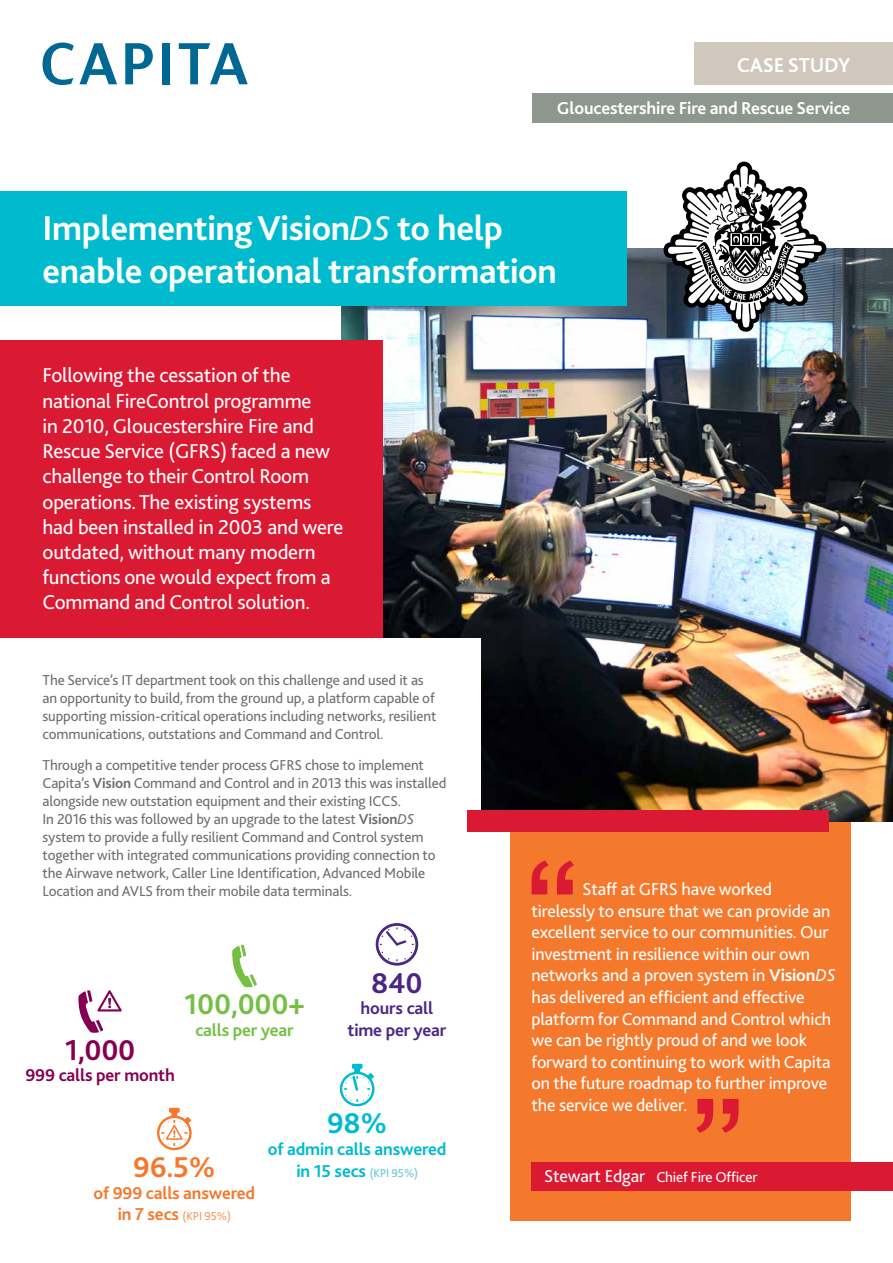
<style>
.page{position:relative;width:893px;height:1263px;background:#fff}
.page>*{position:absolute;margin:0;border:0;box-sizing:border-box;transform-origin:0 0}
.t1{font:700 36px/43.2px "Bliss 2";letter-spacing:-.01em;color:#fff}
.t2{font:700 30px "Bliss 2";letter-spacing:-.01em;color:#75c044}
.t3{font:700 30px "Bliss 2";color:#860052}
.t4{font:700 30px "Bliss 2";color:#f4792d}
.t5{font:700 30px "Bliss 2";color:#00bbce}
.t6{font:700 30px "Bliss 2";color:#4a2783}
.t7{font:21px/25.2px "Bliss 2";letter-spacing:-.01em;color:#fff}
.t8{font:700 21px "Bliss 2";letter-spacing:-.01em;color:#fff}
.t9{font:18px/21.6px "Bliss 2";letter-spacing:-.01em;color:#fff}
.t10{font:700 18px "Bliss 2";letter-spacing:-.01em;color:#00bbce}
.t11{font:700 18px "Bliss 2";letter-spacing:-.01em;color:#fff}
.t12{font:700 18px/21.6px "Bliss 2";letter-spacing:-.01em;color:#4a2783;text-align:center}
.t13{font:700 18px "Bliss 2";letter-spacing:-.01em;color:#f4792d}
.t14{font:700 18px "Bliss 2";letter-spacing:-.01em;color:#860052}
.t15{font:700 18px "Bliss 2";letter-spacing:-.01em;color:#75c044}
.t16{font:15px/18px "Bliss 2";letter-spacing:-.01em;color:#6c6f73}
.t17{font:15px "Bliss 2";letter-spacing:-.01em;color:#fff}
.t18{font:12px "Bliss 2";color:#f7975c}
.s1{font-weight:400;font-style:italic}
.s2{font-weight:700}
.s3{font-style:italic}
.s4{font-weight:400;font-size:12px;color:#64c9d8}
.s5{font-weight:700;font-size:18px;color:#f4792d}
.s6{font-size:18px}
</style>
<div class="page">
<div style="left:510px;top:821px;width:340px;height:399px;background:#f4792d"></div>
<img style="left:342px;top:249px;width:551px;height:572px">
<div style="left:0;top:340px;width:383px;height:298px;background:#da1a32"></div>
<div style="left:0;top:191px;width:626px;height:115px;background:#00bbce"></div>
<svg style="left:125px;top:43px;width:28px;height:41px"></svg>
<div style="left:162px;top:43px;width:8px;height:41px;background:#006892"></div>
<svg style="left:43px;top:43px;width:74px;height:42px"></svg>
<svg style="left:179px;top:43px;width:69px;height:41px"></svg>
<div style="left:694px;top:43px;width:199px;height:42px;background:#d0c7bd"></div>
<svg style="left:78px;top:990px;width:44px;height:43px"></svg>
<div style="left:352px;top:1064px;width:11px;height:5px;background:#00bbce;border-radius:2px"></div>
<div style="left:354px;top:1067px;width:6px;height:7px;background:#00bbce"></div>
<svg style="left:340px;top:1072px;width:34px;height:34px"></svg>
<div style="left:169px;top:1108px;width:11px;height:5px;background:#f4792d;border-radius:2px"></div>
<div style="left:171px;top:1111px;width:6px;height:7px;background:#f4792d"></div>
<svg style="left:157px;top:1115px;width:35px;height:35px"></svg>
<div style="left:531px;top:1162px;width:362px;height:29px;background:#da1a32"></div>
<svg style="left:531px;top:860px;width:43px;height:34px"></svg>
<svg style="left:696px;top:1099px;width:43px;height:34px"></svg>
<div style="left:0;top:638px;width:480px;height:229px;background:#fff"></div>
<svg style="left:663px;top:161px;width:163px;height:171px"></svg>
<div style="left:468px;top:810px;width:361px;height:22px;background:#da1a32"></div>
<div style="left:532px;top:94px;width:361px;height:29px;background:#8d978e"></div>
<svg style="left:232px;top:945px;width:25px;height:42px"></svg>
<svg style="left:376px;top:923px;width:42px;height:42px"></svg>
<h3 class="t8" style="left:737px;top:52px;width:115px">CASE STUDY</h3>
<p class="t11" style="left:557px;top:97px;width:295px">Gloucestershire Fire and Rescue Service</p>
<h1 class="t1" style="left:43px;top:205px;width:516px">Implementing Vision<span class="s1">DS</span> to help enable operational transformation</h1>
<p class="t7" style="left:43px;top:362px;width:302px">Following the cessation of the national FireControl programme<br>in 2010, Gloucestershire Fire and<br>Rescue Service (GFRS) faced a new challenge to their Control Room operations. The existing systems had been installed in 2003 and were outdated, without many modern functions one would expect from a<br>Command and Control solution.</p>
<p class="t16" style="left:43px;top:671px;width:395px">The Service’s IT department took on this challenge and used it as an opportunity to build, from the ground up, a platform capable of supporting mission-critical operations including networks, resilient communications, outstations and Command and Control.</p>
<p class="t16" style="left:43px;top:756px;width:405px">Through a competitive tender process GFRS chose to implement Capita’s <span class="s2">Vision</span> Command and Control and in 2013 this was installed alongside new outstation equipment and their existing ICCS.<br>In 2016 this was followed by an upgrade to the latest <span class="s2">Vision</span><span class="s3">DS </span>system to provide a fully resilient Command and Control system together with integrated communications providing connection to the Airwave network, Caller Line Identification, Advanced Mobile Location and AVLS from their mobile data terminals.</p>
<h2 class="t3" style="left:65px;top:1031px;width:72px">1,000</h2>
<p class="t14" style="left:25px;top:1064px;width:151px">999 calls per month</p>
<h2 class="t2" style="left:184px;top:985px;width:122px">100,000+</h2>
<p class="t15" style="left:195px;top:1019px;width:100px">calls per year</p>
<h2 class="t6" style="left:371px;top:964px;width:53px">840</h2>
<p class="t12" style="left:348px;top:997px;width:100px">hours call time per year</p>
<h2 class="t5" style="left:327px;top:1105px;width:62px">98%</h2>
<p class="t10" style="left:268px;top:1138px;width:180px">of admin calls answered</p>
<h2 class="t4" style="left:133px;top:1149px;width:84px">96.5%</h2>
<p class="t10" style="left:296px;top:1159px;width:123px">in 15 secs <span class="s4">(KPI 95%)</span></p>
<p class="t13" style="left:94px;top:1182px;width:163px">of 999 calls answered</p>
<p class="t18" style="left:118px;top:1209px;width:115px"><span class="s5">in 7 secs</span> (KPI 95%)</p>
<p class="t9" style="left:531px;top:878px;width:306px;text-indent:51px">Staff at GFRS have worked tirelessly to ensure that we can provide an excellent service to our communities. Our investment in resilience within our own networks and a proven system in <span class="s2">Vision</span><span class="s3">DS </span>has delivered an efficient and effective platform for Command and Control which we can be rightly proud of and we look forward to continuing to work with Capita on the future roadmap to further improve the service we deliver.</p>
<p class="t17" style="left:544px;top:1168px;width:215px"><span class="s6">Stewart Edgar</span> Chief Fire Officer</p>
</div>
